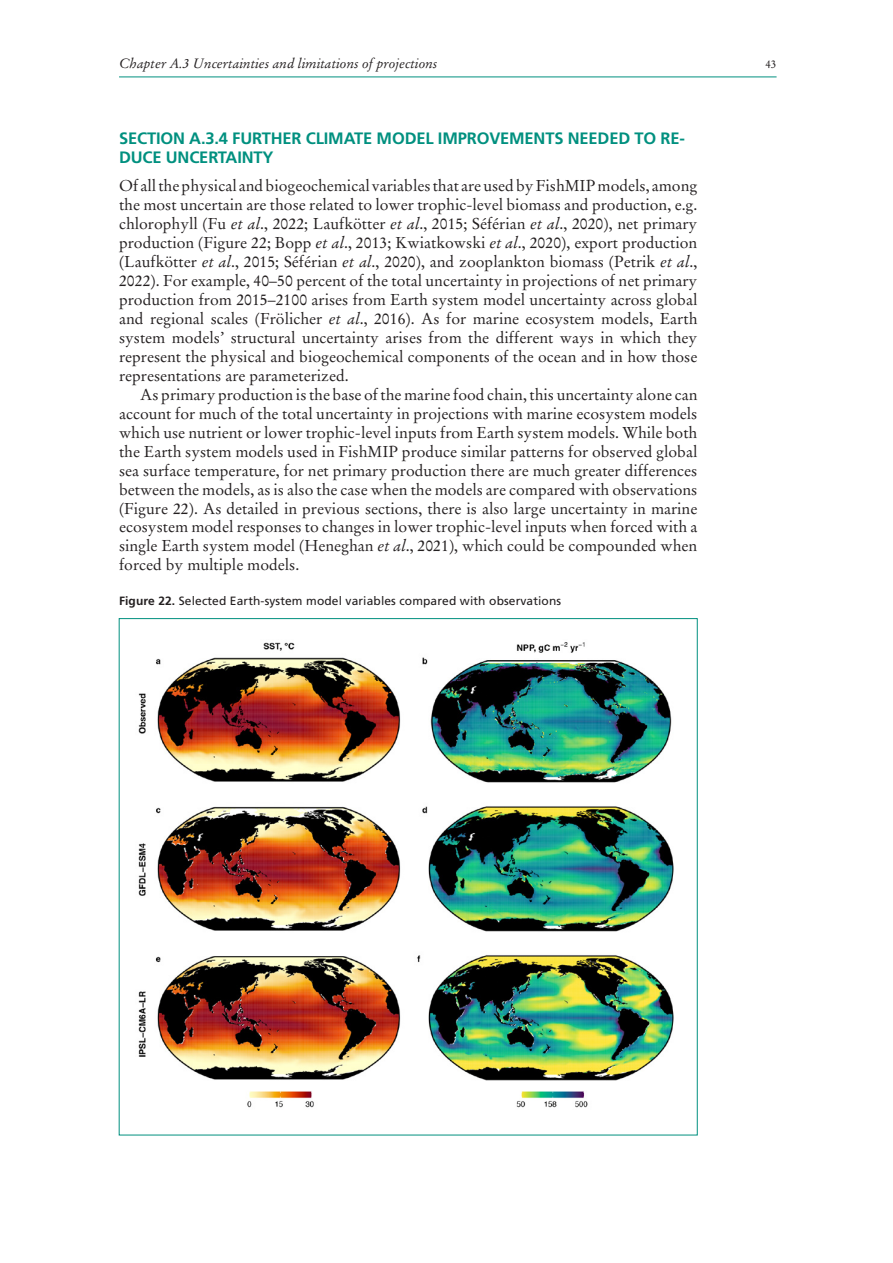
<style>
.page{position:relative;width:893px;height:1263px;background:#fff}
.page>*{position:absolute;margin:0;border:0;box-sizing:border-box;transform-origin:0 0}
.t1{font:700 16.5px/19.2px "Frutiger LT Pro";letter-spacing:-.01em;color:#00907f}
.t2{font:15.75px/18.9px "Stempel Garamond LT Std";color:#231f20;text-align:justify}
.t3{font:italic 13.5px "Stempel Garamond LT Std";color:#231f20}
.t4{font:12px "Frutiger LT Pro";letter-spacing:.01em;color:#231f20}
.t5{font:11.25px "Stempel Garamond LT Std";color:#231f20}
.s1{font-style:italic}
.s2{font-weight:700}
</style>
<div class="page">
<hr style="left:119px;top:77px;width:658px;height:1px;background:#00907f">
<img style="left:138px;top:642px;width:536px;height:466px">
<p class="t3" style="left:119px;top:55px;width:320px">Chapter A.3 Uncertainties and limitations of projections</p>
<p class="t5" style="left:765px;top:58px;width:13px">43</p>
<p class="t1" style="left:119px;top:129px;width:567px">SECTION A.3.4 FURTHER CLIMATE MODEL IMPROVEMENTS NEEDED TO RE-<br>DUCE UNCERTAINTY</p>
<p class="t2" style="left:119px;top:176px;width:580px">Of all the physical and biogeochemical variables that are used by FishMIP models, among the most uncertain are those related to lower trophic-level biomass and production, e.g. chlorophyll (Fu <span class="s1">et al</span>., 2022; Laufkötter <span class="s1">et al</span>., 2015; Séférian <span class="s1">et al</span>., 2020), net primary production (Figure 22; Bopp <span class="s1">et al</span>., 2013; Kwiatkowski <span class="s1">et al</span>., 2020), export production (Laufkötter <span class="s1">et al</span>., 2015; Séférian <span class="s1">et al</span>., 2020), and zooplankton biomass (Petrik <span class="s1">et al</span>., 2022). For example, 40–50 percent of the total uncertainty in projections of net primary production from 2015–2100 arises from Earth system model uncertainty across global and regional scales (Frölicher <span class="s1">et al</span>., 2016). As for marine ecosystem models, Earth system models’ structural uncertainty arises from the different ways in which they represent the physical and biogeochemical components of the ocean and in how those representations are parameterized.</p>
<p class="t2" style="left:119px;top:385px;width:580px;text-indent:21px">As primary production is the base of the marine food chain, this uncertainty alone can account for much of the total uncertainty in projections with marine ecosystem models which use nutrient or lower trophic-level inputs from Earth system models. While both the Earth system models used in FishMIP produce similar patterns for observed global sea surface temperature, for net primary production there are much greater differences between the models, as is also the case when the models are compared with observations (Figure 22). As detailed in previous sections, there is also large uncertainty in marine ecosystem model responses to changes in lower trophic-level inputs when forced with a single Earth system model (Heneghan <span class="s1">et al</span>., 2021), which could be compounded when forced by multiple models.</p>
<p class="t4" style="left:119px;top:594px;width:444px"><span class="s2">Figure 22.</span> Selected Earth-system model variables compared with observations</p>
</div>
